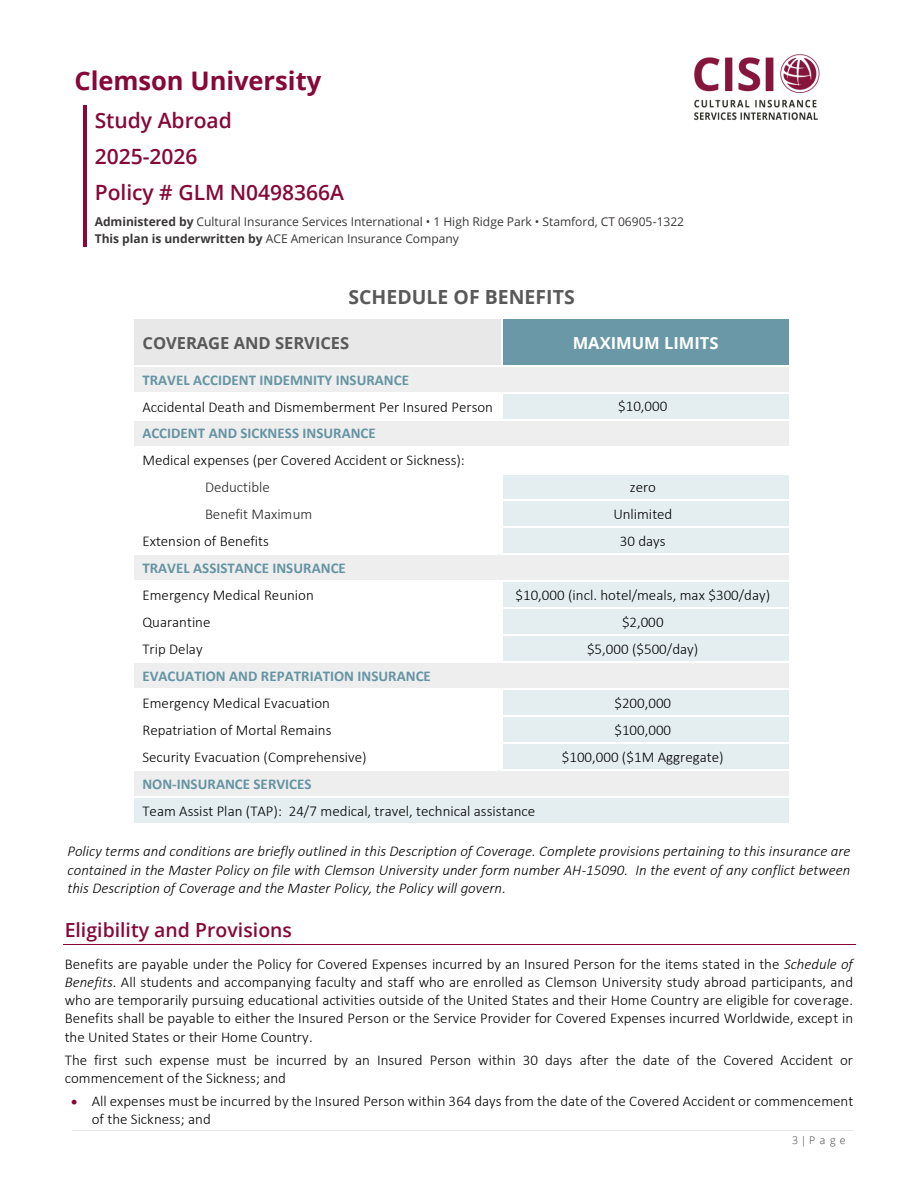
<style>
.page{position:relative;width:918px;height:1188px;background:#fff}
.page>*{position:absolute;margin:0;border:0;box-sizing:border-box;transform-origin:0 0}
.t1{font:700 25.5px "Open Sans";color:#860838}
.t2{font:600 21px "Open Sans";color:#860838}
.t3{font:600 19.5px "Open Sans";color:#860838}
.t4{font:700 19.5px "Open Sans";color:#595959}
.t5{font:700 16.5px "Open Sans";letter-spacing:-.005em;color:#595959}
.t6{font:700 16.5px "Open Sans";letter-spacing:-.005em;color:#fff}
.t7{font:300 15px/18.3px "Calibri";color:#000}
.t8{font:italic 300 15px/18.3px "Calibri";color:#000;text-align:justify}
.t9{font:700 15px "Calibri";color:#6594a3}
.t10{font:300 15px "Calibri";color:#262626}
.t11{font:12px "Open Sans";color:#3b3838}
.t12{font:300 10.5px "Open Sans";color:#3b3838}
.s1{font-weight:700}
.s2{font-style:italic}
.s3{color:#860838}
</style>
<div class="page">
<hr style="left:72px;top:1130px;width:781px;height:1px;background:#e7e6e6">
<hr style="left:83px;top:105px;width:4px;height:36px;background:#860838">
<hr style="left:83px;top:141px;width:4px;height:36px;background:#860838">
<hr style="left:83px;top:177px;width:4px;height:37px;background:#860838">
<hr style="left:83px;top:214px;width:4px;height:16px;background:#860838">
<hr style="left:83px;top:230px;width:4px;height:16px;background:#860838">
<hr style="left:63px;top:944px;width:793px;height:1px;background:#860838">
<div style="left:134px;top:319px;width:367px;height:46px;background:#e8e8e8"></div>
<div style="left:502px;top:319px;width:287px;height:46px;background:#6a98a6"></div>
<div style="left:134px;top:367px;width:655px;height:25px;background:#eee"></div>
<div style="left:502px;top:393px;width:287px;height:26px;background:#e4edf0"></div>
<div style="left:134px;top:420px;width:655px;height:26px;background:#eee"></div>
<div style="left:502px;top:474px;width:287px;height:26px;background:#e4edf0"></div>
<div style="left:502px;top:501px;width:287px;height:26px;background:#e4edf0"></div>
<div style="left:502px;top:528px;width:287px;height:26px;background:#e4edf0"></div>
<div style="left:134px;top:555px;width:655px;height:26px;background:#eee"></div>
<div style="left:502px;top:582px;width:287px;height:26px;background:#e4edf0"></div>
<div style="left:502px;top:609px;width:287px;height:26px;background:#e4edf0"></div>
<div style="left:502px;top:636px;width:287px;height:26px;background:#e4edf0"></div>
<div style="left:134px;top:663px;width:655px;height:26px;background:#eee"></div>
<div style="left:502px;top:690px;width:287px;height:26px;background:#e4edf0"></div>
<div style="left:502px;top:717px;width:287px;height:25px;background:#e4edf0"></div>
<div style="left:502px;top:744px;width:287px;height:25px;background:#e4edf0"></div>
<div style="left:134px;top:771px;width:655px;height:25px;background:#eee"></div>
<div style="left:134px;top:798px;width:655px;height:25px;background:#e4edf0"></div>
<img style="left:694px;top:54px;width:126px;height:67px">
<p class="t1" style="left:74px;top:63px;width:249px">Clemson University</p>
<p class="t2" style="left:95px;top:105px;width:139px">Study Abroad</p>
<p class="t2" style="left:95px;top:141px;width:104px">2025-2026</p>
<p class="t2" style="left:95px;top:177px;width:251px">Policy # GLM N0498366A</p>
<p class="t11" style="left:95px;top:213px;width:591px"><span class="s1">Administered by</span> Cultural Insurance Services International • 1 High Ridge Park • Stamford, CT 06905-1322</p>
<p class="t11" style="left:95px;top:230px;width:366px"><span class="s1">This plan is underwritten by</span> ACE American Insurance Company</p>
<p class="t4" style="left:348px;top:283px;width:228px">SCHEDULE OF BENEFITS</p>
<p class="t5" style="left:142px;top:331px;width:208px">COVERAGE AND SERVICES</p>
<p class="t6" style="left:573px;top:331px;width:147px">MAXIMUM LIMITS</p>
<p class="t9" style="left:142px;top:373px;width:268px">TRAVEL ACCIDENT INDEMNITY INSURANCE</p>
<p class="t7" style="left:142px;top:400px;width:352px">Accidental Death and Dismemberment Per Insured Person</p>
<p class="t7" style="left:618px;top:398px;width:51px">$10,000</p>
<p class="t9" style="left:142px;top:427px;width:235px">ACCIDENT AND SICKNESS INSURANCE</p>
<p class="t7" style="left:142px;top:452px;width:324px">Medical expenses (per Covered Accident or Sickness):</p>
<p class="t10" style="left:205px;top:481px;width:66px">Deductible</p>
<p class="t7" style="left:630px;top:479px;width:28px">zero</p>
<p class="t10" style="left:205px;top:508px;width:109px">Benefit Maximum</p>
<p class="t7" style="left:613px;top:506px;width:60px">Unlimited</p>
<p class="t7" style="left:142px;top:533px;width:128px">Extension of Benefits</p>
<p class="t7" style="left:620px;top:533px;width:47px">30 days</p>
<p class="t9" style="left:142px;top:562px;width:205px">TRAVEL ASSISTANCE INSURANCE</p>
<p class="t7" style="left:142px;top:587px;width:173px">Emergency Medical Reunion</p>
<p class="t7" style="left:516px;top:587px;width:256px">$10,000 (incl. hotel/meals, max $300/day)</p>
<p class="t7" style="left:142px;top:614px;width:70px">Quarantine</p>
<p class="t7" style="left:622px;top:614px;width:43px">$2,000</p>
<p class="t7" style="left:142px;top:641px;width:62px">Trip Delay</p>
<p class="t7" style="left:587px;top:641px;width:113px">$5,000 ($500/day)</p>
<p class="t9" style="left:142px;top:670px;width:290px">EVACUATION AND REPATRIATION INSURANCE</p>
<p class="t7" style="left:142px;top:695px;width:189px">Emergency Medical Evacuation</p>
<p class="t7" style="left:614px;top:695px;width:58px">$200,000</p>
<p class="t7" style="left:142px;top:722px;width:191px">Repatriation of Mortal Remains</p>
<p class="t7" style="left:614px;top:722px;width:58px">$100,000</p>
<p class="t7" style="left:142px;top:749px;width:226px">Security Evacuation (Comprehensive)</p>
<p class="t7" style="left:562px;top:749px;width:163px">$100,000 ($1M Aggregate)</p>
<p class="t9" style="left:142px;top:777px;width:171px">NON-INSURANCE SERVICES</p>
<p class="t7" style="left:142px;top:803px;width:394px">Team Assist Plan (TAP): 24/7 medical, travel, technical assistance</p>
<p class="t8" style="left:68px;top:843px;width:785px">Policy terms and conditions are briefly outlined in this Description of Coverage. Complete provisions pertaining to this insurance are contained in the Master Policy on file with Clemson University under form number AH-15090. In the event of any conflict between this Description of Coverage and the Master Policy, the Policy will govern.</p>
<h3 class="t3" style="left:65px;top:916px;width:229px">Eligibility and Provisions</h3>
<p class="t7" style="left:65px;top:956px;width:790px;text-align:justify">Benefits are payable under the Policy for Covered Expenses incurred by an Insured Person for the items stated in the <span class="s2">Schedule of Benefits</span>. All students and accompanying faculty and staff who are enrolled as Clemson University study abroad participants, and who are temporarily pursuing educational activities outside of the United States and their Home Country are eligible for coverage.<br>Benefits shall be payable to either the Insured Person or the Service Provider for Covered Expenses incurred Worldwide, except in the United States or their Home Country.</p>
<p class="t7" style="left:65px;top:1052px;width:790px">The first such expense must be incurred by an Insured Person within 30 days after the date of the Covered Accident or commencement of the Sickness; and</p>
<p class="t7" style="left:92px;top:1093px;width:763px;text-indent:-21px"><span class="s3">•</span> All expenses must be incurred by the Insured Person within 364 days from the date of the Covered Accident or commencement of the Sickness; and</p>
<p class="t12" style="left:792px;top:1132px;width:55px">3| Page</p>
</div>
